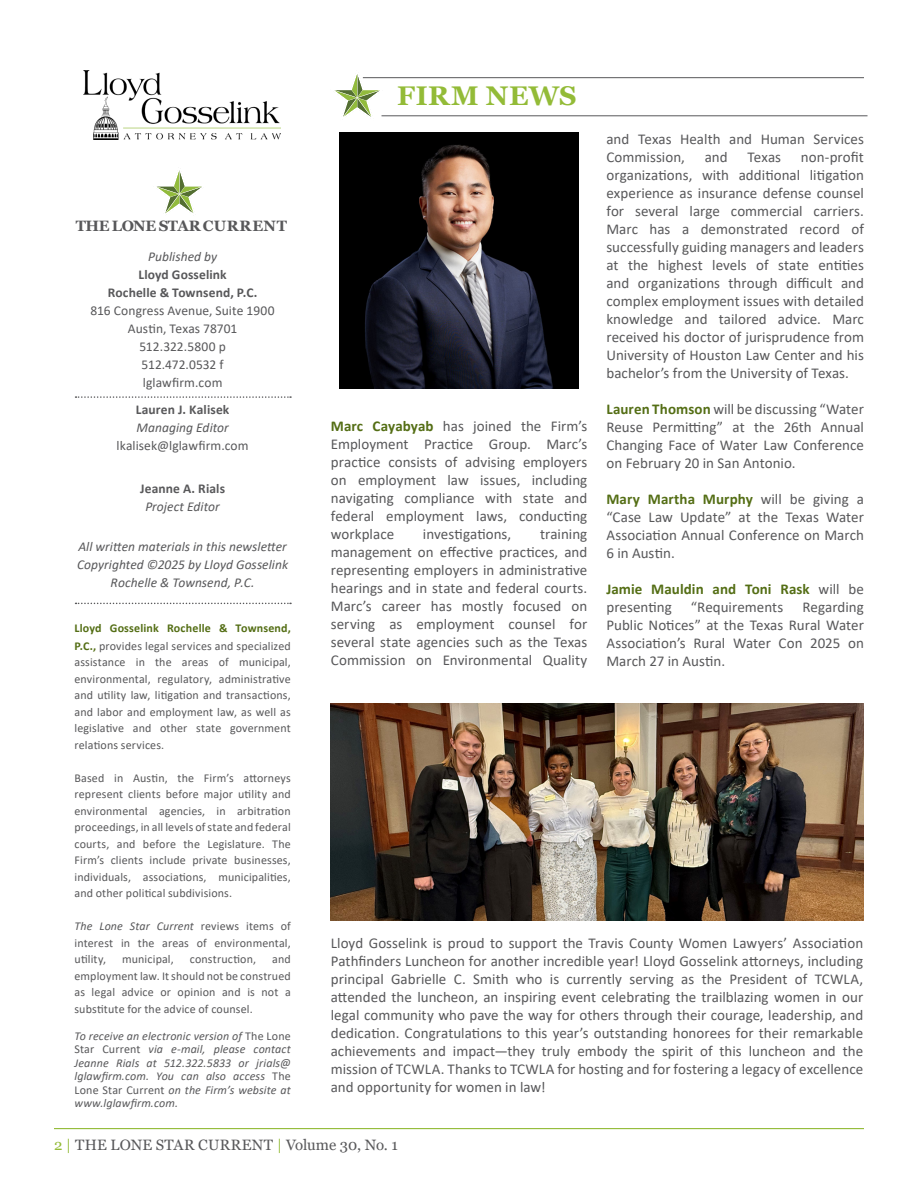
<style>
.page{position:relative;width:918px;height:1188px;background:#fff}
.page>*{position:absolute;margin:0;border:0;box-sizing:border-box;transform-origin:0 0}
.Heading{font:700 27px "Georgia";letter-spacing:.02em;color:#93bb37}
.body{font:15px/18px "Calibri";color:#58585a;text-align:justify}
.body-2{font:700 15px/18px "Calibri";letter-spacing:.005em;color:#546e15}
.t1{font:15px "Georgia";letter-spacing:.01em;color:#58585a}
.Heading-2{font:700 15px "Georgia";letter-spacing:-.01em;color:#58585a}
.body_no_spacing{font:13.5px "Calibri";letter-spacing:.005em;color:#58585a}
.body_no_spacing-2{font:italic 13.5px/18px "Calibri";color:#58585a;text-align:center}
.In_This_Issue_Author{font:italic 13.5px "Calibri";letter-spacing:.005em;color:#58585a}
.body-3{font:700 13.5px "Calibri";letter-spacing:.01em;color:#58585a}
.In_This_Issue_Author-2{font:13.5px/18px "Calibri";letter-spacing:.005em;color:#58585a;text-align:center}
.In_This_Issue_title{font:700 13.5px "Calibri";letter-spacing:.01em;color:#58585a}
.body-4{font:italic 13.5px "Calibri";color:#58585a}
.body-5{font:12px/16.5px "Calibri";letter-spacing:.01em;color:#58585a;text-align:justify}
.body-6{font:italic 12px/13.5px "Calibri";letter-spacing:.01em;color:#58585a;text-align:justify}
.body-7{font:700 12px/18px "Calibri";letter-spacing:.015em;color:#546e15}
.s1{font-style:italic}
.s2{font-weight:400;color:#58585a}
.s3{font-style:normal}
.s4{font-weight:700;color:#546e15}
.s5{color:#93bb37}
</style>
<div class="page">
<hr style="left:54px;top:1128px;width:810px;height:1px;background:#93bb37">
<svg style="left:334px;top:74px;width:51px;height:43px"></svg>
<svg style="left:157px;top:170px;width:45px;height:44px"></svg>
<svg style="left:76px;top:603px;width:215px;height:1px"></svg>
<hr style="left:363px;top:77px;width:501px;height:1px;background:#58585a">
<hr style="left:382px;top:115px;width:486px;height:1px;background:#58585a">
<img style="left:83px;top:70px;width:198px;height:70px">
<svg style="left:76px;top:396px;width:215px;height:2px"></svg>
<img style="left:339px;top:133px;width:240px;height:256px">
<img style="left:331px;top:703px;width:533px;height:217px">
<p class="Heading-2" style="left:76px;top:216px;width:213px">THE LONE STAR CURRENT</p>
<p class="body-4" style="left:148px;top:247px;width:70px">Published by</p>
<p class="body-3" style="left:139px;top:265px;width:90px">Lloyd Gosselink</p>
<p class="body-3" style="left:108px;top:283px;width:151px">Rochelle &amp; Townsend, P.C.</p>
<p class="body_no_spacing" style="left:91px;top:301px;width:186px">816 Congress Avenue, Suite 1900</p>
<p class="body_no_spacing" style="left:128px;top:319px;width:111px">Austin, Texas 78701</p>
<p class="body_no_spacing" style="left:139px;top:337px;width:88px">512.322.5800 p</p>
<p class="body_no_spacing" style="left:142px;top:355px;width:84px">512.472.0532 f</p>
<p class="body_no_spacing" style="left:143px;top:373px;width:81px">lglawfirm.com</p>
<p class="In_This_Issue_title" style="left:136px;top:400px;width:95px">Lauren J. Kalisek</p>
<p class="In_This_Issue_Author-2" style="left:117px;top:418px;width:134px"><span class="s1">Managing Editor </span>lkalisek@lglawfirm.com</p>
<p class="In_This_Issue_title" style="left:140px;top:479px;width:86px">Jeanne A. Rials</p>
<p class="In_This_Issue_Author" style="left:145px;top:497px;width:76px">Project Editor</p>
<p class="In_This_Issue_Author" style="left:78px;top:537px;width:210px">All written materials in this newsletter</p>
<p class="body_no_spacing-2" style="left:77px;top:554px;width:213px">Copyrighted ©2025 by Lloyd Gosselink<br>Rochelle &amp; Townsend, P.C.</p>
<p class="body-7" style="left:75px;top:618px;width:218px">Lloyd Gosselink Rochelle &amp; Townsend,<br>P.C., <span class="s2">provides legal services and specialized</span></p>
<p class="body-5" style="left:75px;top:654px;width:218px">assistance in the areas of municipal, environmental, regulatory, administrative and utility law, litigation and transactions, and labor and employment law, as well as legislative and other state government relations services.</p>
<p class="body-5" style="left:75px;top:769px;width:218px">Based in Austin, the Firm’s attorneys represent clients before major utility and environmental agencies, in arbitration proceedings, in all levels of state and federal courts, and before the Legislature. The Firm’s clients include private businesses, individuals, associations, municipalities, and other political subdivisions.</p>
<p class="body-5" style="left:75px;top:918px;width:218px"><span class="s1">The Lone Star Current</span> reviews items of interest in the areas of environmental, utility,</p>
<p class="body-5" style="left:122px;top:951px;width:53px">municipal,</p>
<p class="body-5" style="left:190px;top:951px;width:68px">construction,</p>
<p class="body-5" style="left:75px;top:951px;width:218px;text-indent:198px">and employment law. It should not be construed as legal advice or opinion and is not a substitute for the advice of counsel.</p>
<p class="body-6" style="left:75px;top:1028px;width:218px">To receive an electronic version of <span class="s3">The Lone Star Current</span> via e-mail, please contact Jeanne Rials at 512.322.5833 or jrials@ lglawfirm.com. You can also access <span class="s3">The Lone Star Current</span> on the Firm’s website at www.lglawfirm.com.</p>
<p class="Heading" style="left:397px;top:79px;width:181px">FIRM NEWS</p>
<p class="body" style="left:331px;top:416px;width:258px"><span class="s4">Marc Cayabyab</span> has joined the Firm’s Employment Practice Group. Marc’s practice consists of advising employers on employment law issues, including navigating compliance with state and federal employment laws, conducting workplace</p>
<p class="body" style="left:331px;top:524px;width:258px;text-indent:209px">training management on effective practices, and representing employers in administrative hearings and in state and federal courts.<br>Marc’s career has mostly focused on serving as employment counsel for several state agencies such as the Texas Commission on Environmental Quality</p>
<p class="body" style="left:423px;top:524px;width:90px">investigations,</p>
<p class="body" style="left:606px;top:130px;width:259px">and Texas Health and Human Services<br>Commission,</p>
<p class="body" style="left:606px;top:148px;width:259px;text-indent:194px">non-profit organizations, with additional litigation experience as insurance defense counsel for several large commercial carriers.<br>Marc has a demonstrated record of successfully guiding managers and leaders at the highest levels of state entities and organizations through difficult and complex employment issues with detailed knowledge and tailored advice. Marc received his doctor of jurisprudence from University of Houston Law Center and his bachelor’s from the University of Texas.</p>
<p class="body" style="left:606px;top:400px;width:259px"><span class="s4">Lauren Thomson</span> will be discussing “Water Reuse Permitting” at the 26th Annual Changing Face of Water Law Conference on February 20 in San Antonio.</p>
<p class="body" style="left:606px;top:490px;width:259px"><span class="s4">Mary Martha Murphy</span> will be giving a “Case Law Update” at the Texas Water Association Annual Conference on March 6 in Austin.</p>
<p class="body-2" style="left:606px;top:580px;width:259px">Jamie Mauldin and Toni Rask <span class="s2">will be presenting</span></p>
<p class="body" style="left:705px;top:148px;width:24px">and</p>
<p class="body" style="left:747px;top:148px;width:35px">Texas</p>
<p class="body" style="left:691px;top:598px;width:94px">“Requirements</p>
<p class="body" style="left:606px;top:598px;width:259px;text-indent:196px">Regarding Public Notices” at the Texas Rural Water Association’s Rural Water Con 2025 on March 27 in Austin.</p>
<p class="body" style="left:331px;top:933px;width:534px">Lloyd Gosselink is proud to support the Travis County Women Lawyers’ Association Pathfinders Luncheon for another incredible year! Lloyd Gosselink attorneys, including principal Gabrielle C. Smith who is currently serving as the President of TCWLA, attended the luncheon, an inspiring event celebrating the trailblazing women in our legal community who pave the way for others through their courage, leadership, and dedication. Congratulations to this year’s outstanding honorees for their remarkable achievements and impact—they truly embody the spirit of this luncheon and the mission of TCWLA. Thanks to TCWLA for hosting and for fostering a legacy of excellence and opportunity for women in law!</p>
<p class="t1" style="left:54px;top:1136px;width:346px"><span class="s5">2 |</span> THE LONE STAR CURRENT <span class="s5">|</span> Volume 30, No. 1</p>
</div>
